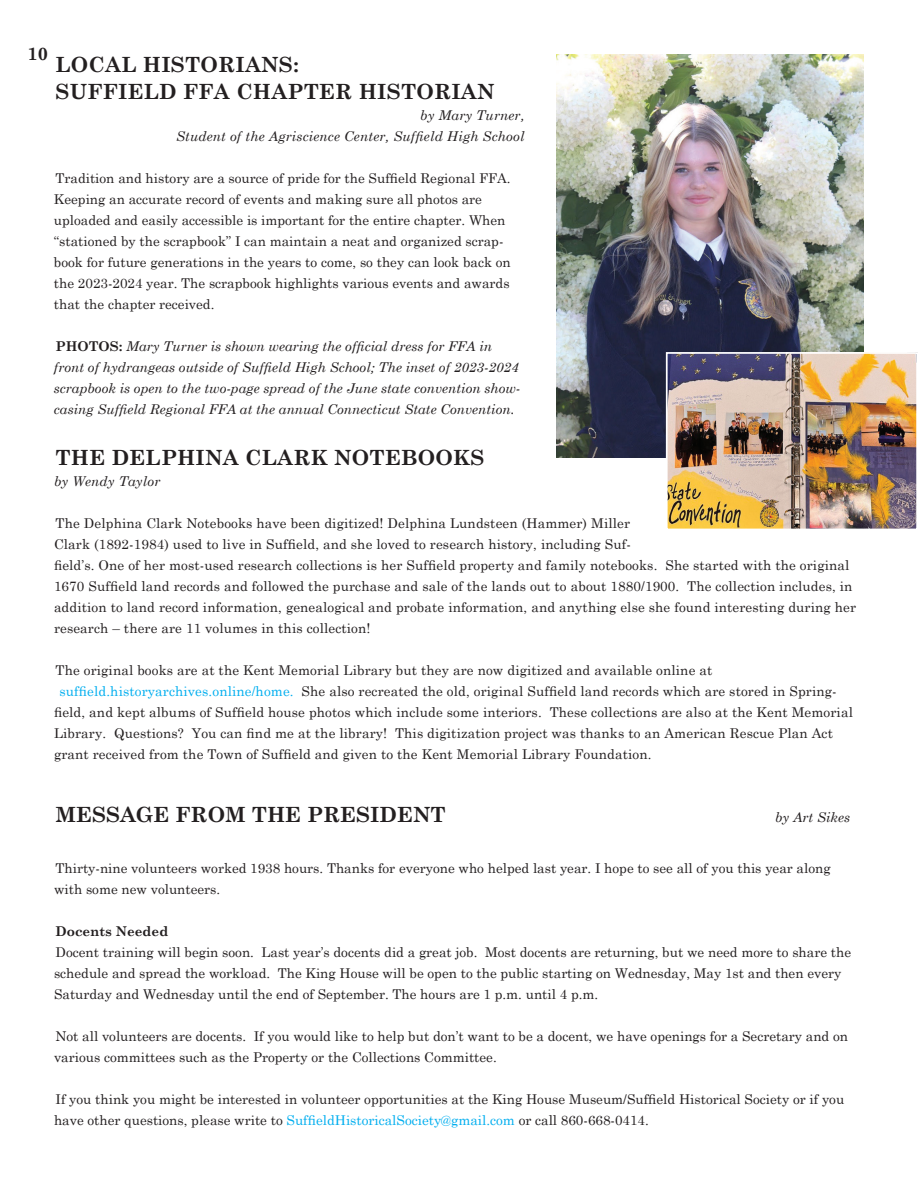
<style>
.page{position:relative;width:918px;height:1188px;background:#fff}
.page>*{position:absolute;margin:0;border:0;box-sizing:border-box;transform-origin:0 0}
.t1{font:700 21px/27px "Century Schoolbook";letter-spacing:.01em;color:#231f20}
.t2{font:700 18px "Century Schoolbook";color:#231f20}
.t3{font:13.5px/21px "Century Schoolbook";color:#231f20}
.t4{font:italic 13.5px/21px "Century Schoolbook";color:#231f20;text-align:right}
.t5{font:700 13.5px "Century Schoolbook";color:#231f20}
.s1{font-weight:700;font-style:normal}
.s2{color:#00aeef}
</style>
<div class="page">
<img style="left:557px;top:54px;width:307px;height:404px">
<img style="left:669px;top:355px;width:246px;height:172px">
<div style="left:666px;top:352px;width:252px;height:178px;border:2px solid #fff"></div>
<h2 class="t2" style="left:27px;top:43px;width:22px">10</h2>
<h1 class="t1" style="left:56px;top:50px;width:245px">LOCAL HISTORIANS:<br>SUFFIELD FFA</h1>
<h1 class="t1" style="left:236px;top:77px;width:260px">CHAPTER HISTORIAN</h1>
<p class="t4" style="left:176px;top:104px;width:350px">by Mary Turner,<br>Student of the Agriscience Center, Suffield High School</p>
<p class="t3" style="left:54px;top:167px;width:458px">Tradition and history are a source of pride for the Suffield Regional FFA.<br>Keeping an accurate record of events and making sure all photos are uploaded and easily accessible is important for the entire chapter. When “stationed by the scrapbook” I can maintain a neat and organized scrap&shy;book for future generations in the years to come, so they can look back on the 2023-2024 year. The scrapbook highlights various events and awards that the chapter received.</p>
<p class="t4" style="left:54px;top:335px;width:468px;text-align:left"><span class="s1">PHOTOS :</span> Mary Turner is shown wearing the official dress for FFA in front of hydrangeas outside of Suffield High School; The inset of 2023-2024 scrapbook is open to the two-page spread of the June state convention show&shy;casing Suffield Regional FFA at the annual Connecticut State Convention.</p>
<h1 class="t1" style="left:56px;top:443px;width:430px">THE DELPHINA CLARK NOTEBOOKS</h1>
<p class="t4" style="left:54px;top:470px;width:108px">by Wendy Taylor</p>
<p class="t3" style="left:54px;top:512px;width:804px">The Delphina Clark Notebooks have been digitized! Delphina Lundsteen (Hammer) Miller<br>Clark (1892-1984) used to live in Suffield, and she loved to research history, including Suf-<br>field’s. One of her most-used research collections is her Suffield property and family notebooks. She started with the original 1670 Suffield land records and followed the purchase and sale of the lands out to about 1880/1900. The collection includes, in addition to land record information, genealogical and probate information, and anything else she found interesting during her research – there are 11 volumes in this collection!</p>
<p class="t3" style="left:56px;top:659px;width:658px">The original books are at the Kent Memorial Library but they are now digitized and available online at</p>
<p class="t3" style="left:59px;top:680px;width:779px"><span class="s2">suffield.historyarchives.online/home.</span> She also recreated the old, original Suffield land records which are stored in Spring-</p>
<p class="t3" style="left:54px;top:701px;width:800px">field, and kept albums of Suffield house photos which include some interiors. These collections are also at the Kent Memorial</p>
<p class="t3" style="left:54px;top:722px;width:781px">Library. Questions? You can find me at the library! This digitization project was thanks to an American Rescue Plan Act</p>
<p class="t3" style="left:54px;top:743px;width:599px">grant received from the Town of Suffield and given to the Kent Memorial Library Foundation.</p>
<h1 class="t1" style="left:56px;top:800px;width:385px">MESSAGE FROM THE PRESIDENT</h1>
<p class="t4" style="left:775px;top:806px;width:77px">by Art Sikes</p>
<p class="t3" style="left:54px;top:857px;width:778px">Thirty-nine volunteers worked 1938 hours. Thanks for everyone who helped last year. I hope to see all of you this year along with some new volunteers.</p>
<p class="t5" style="left:56px;top:923px;width:114px">DOCENTS NEEDED</p>
<p class="t3" style="left:54px;top:941px;width:799px">Docent training will begin soon. Last year’s docents did a great job. Most docents are returning, but we need more to share the schedule and spread the workload. The King House will be open to the public starting on Wednesday, May 1st and then every<br>Saturday and Wednesday until the end of September. The hours are 1 p.m. until 4 p.m.</p>
<p class="t3" style="left:54px;top:1025px;width:796px">Not all volunteers are docents. If you would like to help but don’t want to be a docent, we have openings for a Secretary and on various committees such as the Property or the Collections Committee.</p>
<p class="t3" style="left:54px;top:1088px;width:792px">If you think you might be interested in volunteer opportunities at the King House Museum/Suffield Historical Society or if you have other questions, please write to <span class="s2">SuffieldHistoricalSociety@gmail.com</span> or call 860-668-0414.</p>
</div>
